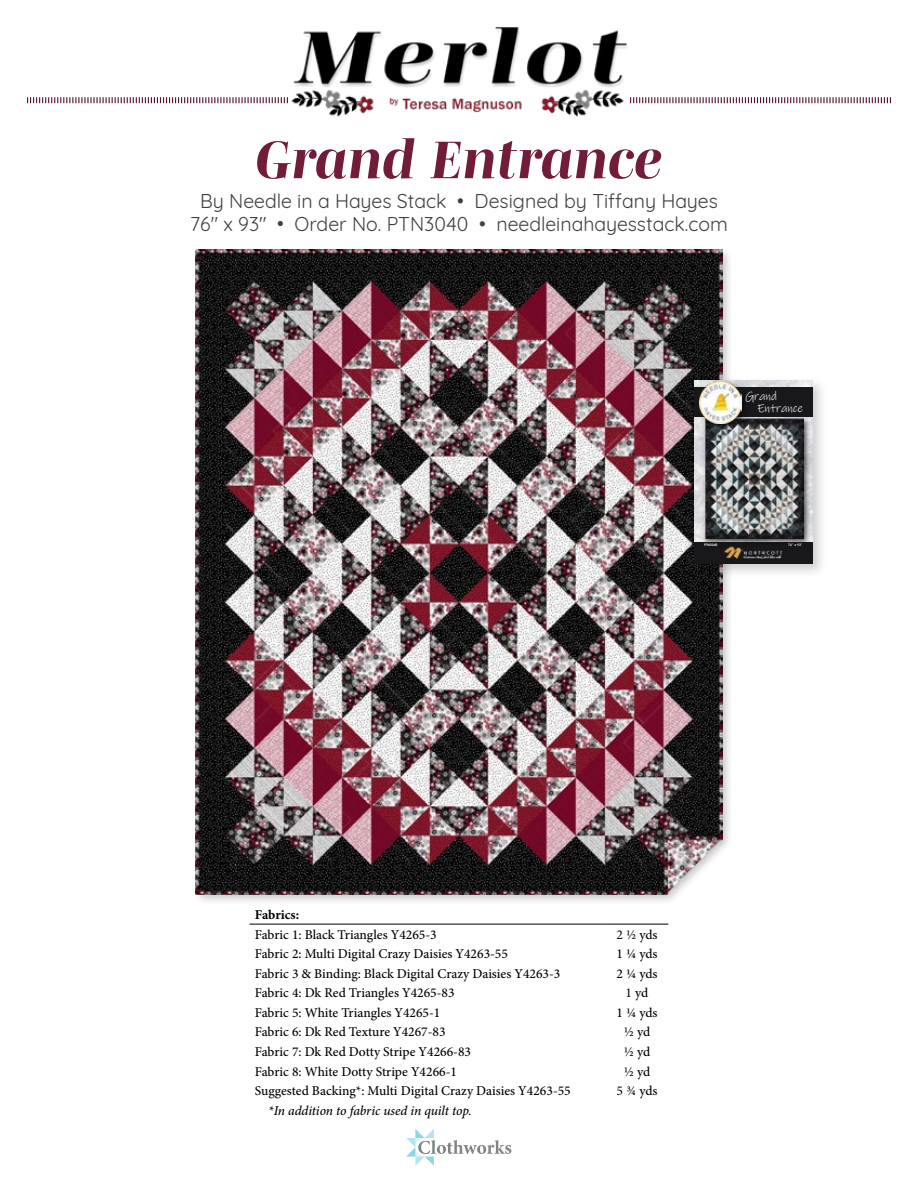
<style>
.page{position:relative;width:918px;height:1188px;background:#fff}
.page>*{position:absolute;margin:0;border:0;box-sizing:border-box;transform-origin:0 0}
.t1{font:italic 800 54px "Mencken Std Head";color:#711d39}
.t2{font:19.5px/22.5px "Quicksand";color:#404040;text-align:center}
.t3{font:500 13.5px "Minion Pro";color:#000}
.t4{font:italic 500 13.5px "Minion Pro";letter-spacing:-.01em;color:#000}
.t5{font:700 13.5px "Minion Pro";letter-spacing:-.005em;color:#000}
.t6{font:12.15px/11.2px "Ink Free";color:#fff}
.t7{font:700 3.3px "Century Gothic";color:#fff}
.s1{font-weight:400}
</style>
<div class="page">
<img style="left:291px;top:27px;width:336px;height:90px">
<svg style="left:406px;top:1129px;width:105px;height:37px"></svg>
<svg style="left:27px;top:97px;width:261px;height:6px"></svg>
<svg style="left:630px;top:97px;width:261px;height:6px"></svg>
<div style="left:193px;top:247px;width:541px;height:659px;background:#000;opacity:.2"></div>
<img style="left:196px;top:250px;width:526px;height:644px">
<svg style="left:250px;top:904px;width:418px;height:20px"></svg>
<hr style="left:250px;top:924px;width:356px;height:1px;background:#000">
<hr style="left:606px;top:924px;width:62px;height:1px;background:#000">
<div style="left:690px;top:376px;width:138px;height:203px;background:#000;opacity:.2"></div>
<img style="left:694px;top:380px;width:118px;height:162px">
<div style="left:694px;top:387px;width:118px;height:30px;background:#18181b"></div>
<div style="left:694px;top:542px;width:118px;height:21px;background:#18181b"></div>
<img style="left:725px;top:548px;width:56px;height:11px">
<img style="left:701px;top:417px;width:111px;height:131px">
<img style="left:705px;top:419px;width:98px;height:120px">
<img style="left:695px;top:380px;width:55px;height:52px">
<img style="left:700px;top:382px;width:41px;height:41px">
<h1 class="t1" style="left:256px;top:129px;width:408px">Grand Entrance</h1>
<h2 class="t2" style="left:190px;top:188px;width:539px">By Needle in a Hayes Stack • Designed by Tiffany Hayes<br>76" x 93" • Order No. PTN3040 • needleinahayesstack.com</h2>
<p class="t6" style="left:757px;top:391px;width:47px;text-indent:-12px">Grand<br>Entrance</p>
<p class="t7" style="left:704px;top:542px;width:15px">PTN3040</p>
<p class="t7" style="left:788px;top:542px;width:16px">76” x 93”</p>
<p class="t5" style="left:255px;top:905px;width:46px">Fabrics:</p>
<p class="t3" style="left:255px;top:925px;width:183px">Fabric 1: Black Triangles Y4265-3</p>
<p class="t3" style="left:617px;top:925px;width:43px"><span class="s1">2 ½</span> yds</p>
<p class="t3" style="left:255px;top:945px;width:255px">Fabric 2: Multi Digital Crazy Daisies Y4263-55</p>
<p class="t3" style="left:616px;top:945px;width:43px">1 ¼ yds</p>
<p class="t3" style="left:255px;top:964px;width:307px">Fabric 3 &amp; Binding: Black Digital Crazy Daisies Y4263-3</p>
<p class="t3" style="left:616px;top:964px;width:43px">2 ¼ yds</p>
<p class="t3" style="left:255px;top:984px;width:201px">Fabric 4: Dk Red Triangles Y4265-83</p>
<p class="t3" style="left:626px;top:984px;width:24px"><span class="s1">1</span> yd</p>
<p class="t3" style="left:255px;top:1003px;width:187px">Fabric 5: White Triangles Y4265-1</p>
<p class="t3" style="left:616px;top:1003px;width:43px">1 ¼ yds</p>
<p class="t3" style="left:255px;top:1023px;width:192px">Fabric 6: Dk Red Texture Y4267-83</p>
<p class="t3" style="left:624px;top:1023px;width:28px"><span class="s1">½</span> yd</p>
<p class="t3" style="left:255px;top:1043px;width:218px">Fabric 7: Dk Red Dotty Stripe Y4266-83</p>
<p class="t3" style="left:624px;top:1043px;width:28px"><span class="s1">½</span> yd</p>
<p class="t3" style="left:255px;top:1062px;width:204px">Fabric 8: White Dotty Stripe Y4266-1</p>
<p class="t3" style="left:624px;top:1062px;width:28px"><span class="s1">½</span> yd</p>
<p class="t3" style="left:255px;top:1082px;width:318px">Suggested Backing*: Multi Digital Crazy Daisies Y4263-55</p>
<p class="t3" style="left:616px;top:1082px;width:43px"><span class="s1">5 ¾</span> yds</p>
<p class="t4" style="left:268px;top:1101px;width:205px">*In addition to fabric used in quilt top.</p>
</div>
